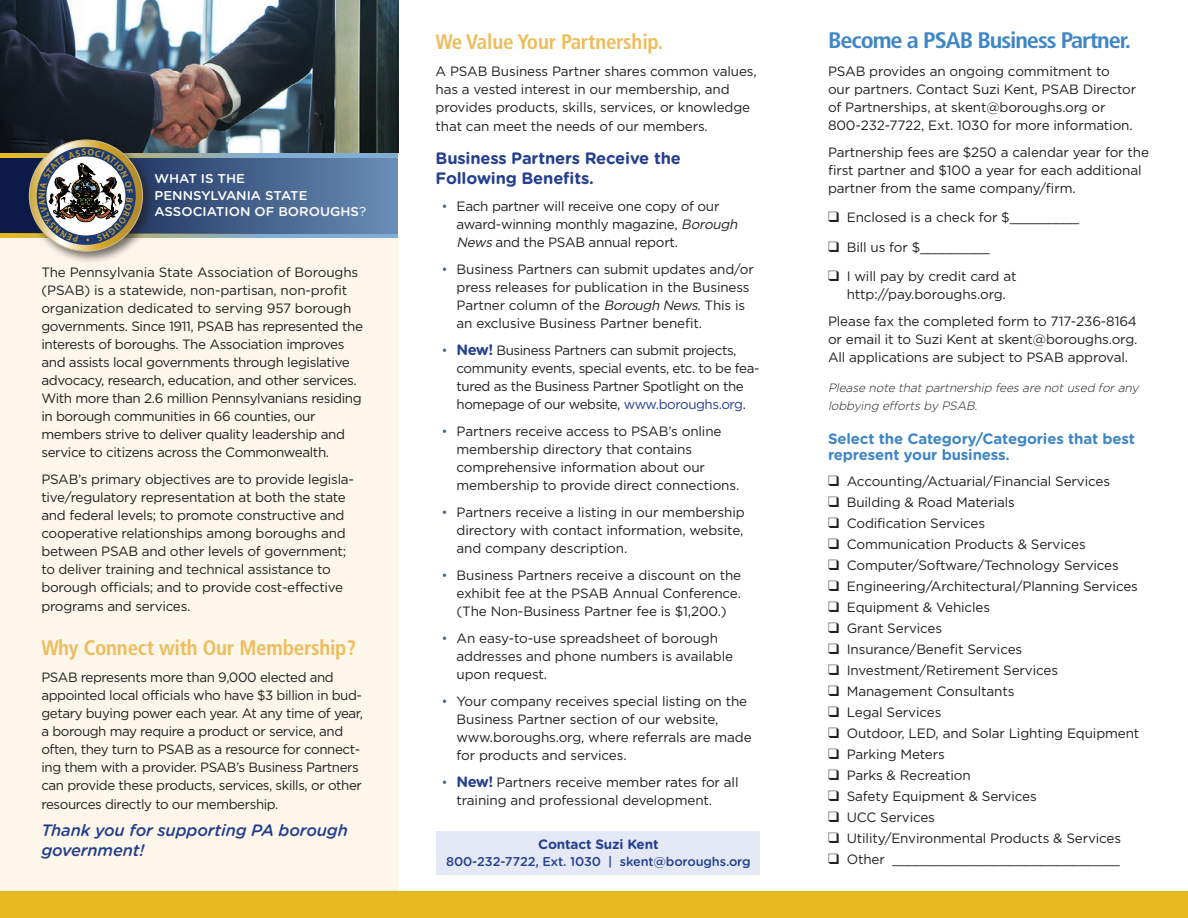
<style>
.page{position:relative;width:1188px;height:918px;background:#fff}
.page>*{position:absolute;margin:0;border:0;box-sizing:border-box;transform-origin:0 0}
.t1{font:700 condensed 22.5px "Frutiger LT Std";letter-spacing:-.045em;color:#3f86c7;scale:1.08 1}
.t2{font:700 condensed 21px "Frutiger";letter-spacing:-.01em;color:#edbc5c}
.t3{font:700 16.5px/19.5px "Gotham Rounded";letter-spacing:-.01em;color:#253f8e}
.t4{font:italic 500 16.5px/19.5px "Gotham Rounded";letter-spacing:-.01em;color:#253f8e}
.t5{font:700 15px/16.5px "Gotham Rounded";letter-spacing:-.01em;color:#3f86c7}
.t6{font:13.5px/18px "Gotham";letter-spacing:-.02em;color:#231f20}
.t7{font:700 13.5px "Gotham Rounded";letter-spacing:-.01em;color:#253f8e}
.t8{font:500 12.75px/16.5px "Gotham Rounded";color:#fff;scale:1.04 1}
.t9{font:500 12.75px "Gotham Rounded";letter-spacing:-.01em;color:#253f8e}
.t10{font:italic 300 12px/18px "Gotham";color:#231f20}
.t11{font:600 9.15px "Myriad Pro";color:#cba32e}
.s1{font-weight:400}
.s2{font-weight:300;color:#486199}
.s3{font-style:italic}
.s4{font-family:"Gotham Rounded";font-weight:700;font-size:15px;color:#253f8e}
.s5{color:#253f8e}
</style>
<div class="page">
<img style="left:0;top:0;width:398px;height:153px">
<div style="left:0;top:153px;width:398px;height:765px;background:#fdf6ea"></div>
<div style="left:0;top:153px;width:398px;height:85px;background:#82add3"></div>
<svg style="left:0;top:158px;width:398px;height:76px;background:#44608a"></svg>
<svg style="left:0;top:153px;width:243px;height:5px"></svg>
<svg style="left:0;top:234px;width:243px;height:4px"></svg>
<div style="left:25px;top:136px;width:131px;height:129px;background:#231f20;opacity:.64"></div>
<div style="left:436px;top:831px;width:324px;height:43px;background:#e4e9f5"></div>
<div style="left:0;top:889px;width:1188px;height:29px;background:#231f20;opacity:.22"></div>
<div style="left:0;top:891px;width:1188px;height:27px;background:#e7ba22"></div>
<img style="left:29px;top:140px;width:113px;height:111px">
<p class="t11" style="left:36px;top:199px;width:8px;rotate:-90deg">N</p>
<p class="t8" style="left:154px;top:170px;width:205px">What is the<br>PENNSYLVANIA STATE<br>ASSOCIATION OF BOROUGHS<span class="s1">?</span></p>
<p class="t6" style="left:41px;top:263px;width:323px">The Pennsylvania State Association of Boroughs (PSAB) is a statewide, non-partisan, non-profit organization dedicated to serving 957 borough governments. Since 1911, PSAB has represented the interests of boroughs. The Association improves and assists local governments through legislative advocacy, research, education, and other services.<br>With more than 2.6 million Pennsylvanians residing in borough communities in 66 counties, our members strive to deliver quality leadership and service to citizens across the Commonwealth.</p>
<p class="t6" style="left:41px;top:470px;width:314px">PSAB’s primary objectives are to provide legisla&shy;tive/regulatory representation at both the state and federal levels; to promote constructive and cooperative relationships among boroughs and between PSAB and other levels of government; to deliver training and technical assistance to borough officials; and to provide cost-effective</p>
<p class="t6" style="left:41px;top:597px;width:151px">programs and services.</p>
<h2 class="t2" style="left:41px;top:635px;width:316px">Why Connect with Our Membership?</h2>
<p class="t6" style="left:41px;top:668px;width:323px">PSAB represents more than 9,000 elected and appointed local officials who have $3 billion in bud&shy;getary buying power each year. At any time of year, a borough may require a product or service, and often, they turn to PSAB as a resource for connect&shy;ing them with a provider. PSAB’s Business Partners can provide these products, services, skills, or other</p>
<p class="t6" style="left:41px;top:795px;width:239px">resources directly to our membership.</p>
<p class="t4" style="left:41px;top:820px;width:308px">Thank you for supporting PA borough government!</p>
<h2 class="t2" style="left:436px;top:29px;width:229px">We Value Your Partnership.</h2>
<p class="t6" style="left:436px;top:62px;width:323px">A PSAB Business Partner shares common values, has a vested interest in our membership, and provides products, skills, services, or knowledge</p>
<p class="t6" style="left:436px;top:117px;width:274px">that can meet the needs of our members.</p>
<p class="t3" style="left:436px;top:148px;width:247px">Business Partners Receive the<br>Following Benefits.</p>
<p class="t6" style="left:457px;top:197px;width:285px;text-indent:-15px"><span class="s2">•</span> Each partner will receive one copy of our award-winning monthly magazine, <span class="s3">Borough<br>News</span> and the PSAB annual report.</p>
<p class="t6" style="left:457px;top:260px;width:299px;text-indent:-15px"><span class="s2">•</span> Business Partners can submit updates and/or press releases for publication in the Business Partner column of the <span class="s3">Borough News</span>. This is an exclusive Business Partner benefit.</p>
<p class="t6" style="left:457px;top:341px;width:304px;text-indent:-15px"><span class="s2">•</span> <span class="s4">New!</span> Business Partners can submit projects, community events, special events, etc. to be fea&shy;tured as the Business Partner Spotlight on the homepage of our website, <span class="s5">www.boroughs.org</span>.</p>
<p class="t6" style="left:457px;top:422px;width:284px;text-indent:-15px"><span class="s2">•</span> Partners receive access to PSAB’s online membership directory that contains comprehensive information about our membership to provide direct connections.</p>
<p class="t6" style="left:457px;top:503px;width:290px;text-align:justify;text-indent:-15px"><span class="s2">•</span> Partners receive a listing in our membership directory with contact information, website, and company description.</p>
<p class="t6" style="left:457px;top:566px;width:286px;text-align:justify;text-indent:-15px"><span class="s2">•</span> Business Partners receive a discount on the exhibit fee at the PSAB Annual Conference. (The Non-Business Partner fee is $1,200.)</p>
<p class="t6" style="left:457px;top:629px;width:278px;text-indent:-15px"><span class="s2">•</span> An easy-to-use spreadsheet of borough addresses and phone numbers is available upon request.</p>
<p class="t6" style="left:457px;top:692px;width:297px;text-indent:-15px"><span class="s2">•</span> Your company receives special listing on the Business Partner section of our website, www.boroughs.org, where referrals are made for products and services.</p>
<p class="t6" style="left:457px;top:773px;width:283px;text-indent:-15px"><span class="s2">•</span> <span class="s4">New!</span> Partners receive member rates for all training and professional development.</p>
<p class="t7" style="left:538px;top:834px;width:122px">Contact Suzi Kent</p>
<p class="t9" style="left:446px;top:852px;width:306px">800-232-7722, Ext. 1030 | skent@boroughs.org</p>
<h1 class="t1" style="left:828px;top:27px;width:282px">Become a PSAB Business Partner.</h1>
<p class="t6" style="left:828px;top:62px;width:310px">PSAB provides an ongoing commitment to<br>our partners. Contact Suzi Kent, PSAB Director of Partnerships, at skent@boroughs.org or 800-232-7722, Ext. 1030 for more information.</p>
<p class="t6" style="left:828px;top:143px;width:323px">Partnership fees are $250 a calendar year for the first partner and $100 a year for each additional partner from the same company/firm.</p>
<p class="t6" style="left:828px;top:208px;width:253px">❑ Enclosed is a check for $_________</p>
<p class="t6" style="left:828px;top:238px;width:163px">❑ Bill us for $_________</p>
<p class="t6" style="left:847px;top:267px;width:171px;text-indent:-19px">❑ I will pay by credit card at http://pay.boroughs.org.</p>
<p class="t6" style="left:828px;top:312px;width:311px;text-align:justify">Please fax the completed form to 717-236-8164 or email it to Suzi Kent at skent@boroughs.org.<br>All applications are subject to PSAB approval.</p>
<p class="t10" style="left:828px;top:378px;width:315px">Please note thatpartnership fees are notused forany lobbying efforts by PSAB.</p>
<p class="t5" style="left:828px;top:430px;width:308px">Select the Category/Categories that best represent your business.</p>
<p class="t6" style="left:828px;top:472px;width:284px">❑ Accounting/Actuarial/Financial Services</p>
<p class="t6" style="left:828px;top:493px;width:188px">❑ Building &amp; Road Materials</p>
<p class="t6" style="left:828px;top:514px;width:159px">❑ Codification Services</p>
<p class="t6" style="left:828px;top:535px;width:259px">❑ Communication Products &amp; Services</p>
<p class="t6" style="left:828px;top:556px;width:292px">❑ Computer/Software/Technology Services</p>
<p class="t6" style="left:828px;top:577px;width:312px">❑ Engineering/Architectural/Planning Services</p>
<p class="t6" style="left:828px;top:598px;width:164px">❑ Equipment &amp; Vehicles</p>
<p class="t6" style="left:828px;top:619px;width:116px">❑ Grant Services</p>
<p class="t6" style="left:828px;top:640px;width:196px">❑ Insurance/Benefit Services</p>
<p class="t6" style="left:828px;top:661px;width:232px">❑ Investment/Retirement Services</p>
<p class="t6" style="left:828px;top:682px;width:188px">❑ Management Consultants</p>
<p class="t6" style="left:828px;top:703px;width:115px">❑ Legal Services</p>
<p class="t6" style="left:828px;top:724px;width:313px">❑ Outdoor, LED, and Solar Lighting Equipment</p>
<p class="t6" style="left:828px;top:745px;width:118px">❑ Parking Meters</p>
<p class="t6" style="left:828px;top:766px;width:144px">❑ Parks &amp; Recreation</p>
<p class="t6" style="left:828px;top:787px;width:210px">❑ Safety Equipment &amp; Services</p>
<p class="t6" style="left:828px;top:808px;width:109px">❑ UCC Services</p>
<p class="t6" style="left:828px;top:829px;width:295px">❑ Utility/Environmental Products &amp; Services</p>
<p class="t6" style="left:828px;top:850px;width:293px">❑ Other _____________________________</p>
</div>
